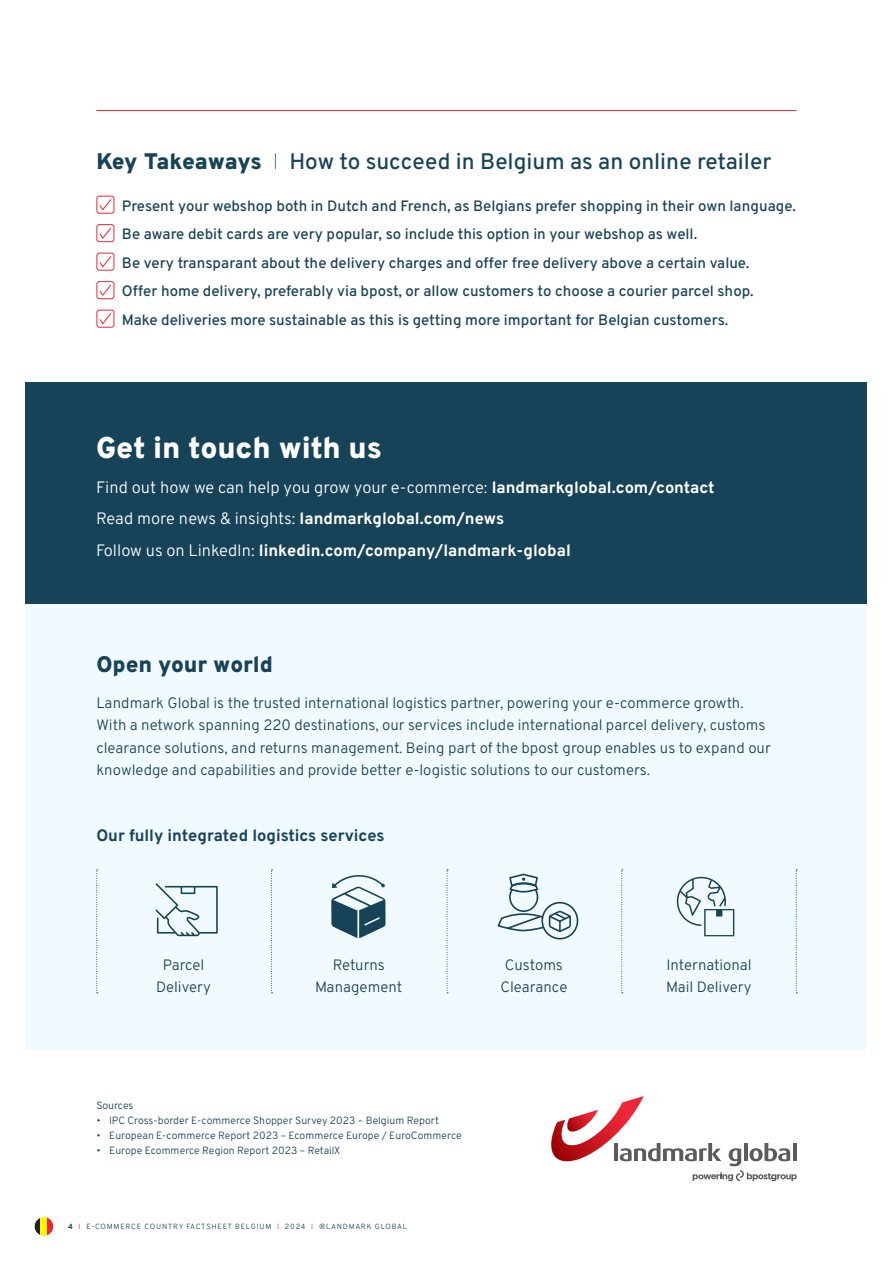
<style>
.page{position:relative;width:893px;height:1263px;background:#fff}
.page>*{position:absolute;margin:0;border:0;box-sizing:border-box;transform-origin:0 0}
.t1{font:900 30px "Overpass";color:#fff}
.t2{font:500 22.5px "Overpass";color:#174359}
.t3{font:900 22.5px "Overpass";color:#174359}
.t4{font:700 16.5px "Overpass";color:#fff}
.t5{font:300 16.5px "Overpass";color:#fff}
.t6{font:700 16.5px "Overpass";color:#174359}
.t7{font:300 15px/22.5px "Overpass";color:#174359}
.t8{font:500 15px "Overpass";color:#174359}
.t9{font:300 10.5px "Overpass";color:#174359}
.t10{font:300 7.5px "Overpass";letter-spacing:.1em;color:#174359}
.s1{font-weight:900}
.s2{font-weight:100}
.s3{font-weight:700}
.s4{font-weight:300}
.s5{color:#ef2637}
</style>
<div class="page">
<svg style="left:36px;top:1218px;width:5px;height:18px"></svg>
<div style="left:41px;top:1216px;width:6px;height:20px;background:#fff700"></div>
<svg style="left:47px;top:1218px;width:7px;height:18px"></svg>
<div style="left:34px;top:1216px;width:20px;height:20px;border:1px solid #fff;border-radius:50%"></div>
<div style="left:26px;top:383px;width:841px;height:221px;background:#174359"></div>
<div style="left:26px;top:604px;width:841px;height:446px;background:#f1faff"></div>
<svg style="left:96px;top:196px;width:18px;height:18px"></svg>
<svg style="left:96px;top:224px;width:18px;height:18px"></svg>
<svg style="left:96px;top:253px;width:18px;height:18px"></svg>
<svg style="left:96px;top:281px;width:18px;height:18px"></svg>
<svg style="left:96px;top:310px;width:18px;height:18px"></svg>
<hr style="left:96px;top:110px;width:701px;height:1px;background:#ef2637">
<svg style="left:271px;top:869px;width:2px;height:124px"></svg>
<svg style="left:447px;top:869px;width:1px;height:124px"></svg>
<svg style="left:621px;top:869px;width:2px;height:124px"></svg>
<svg style="left:796px;top:869px;width:1px;height:124px"></svg>
<svg style="left:331px;top:875px;width:55px;height:63px"></svg>
<svg style="left:497px;top:873px;width:81px;height:66px"></svg>
<svg style="left:96px;top:869px;width:2px;height:124px"></svg>
<svg style="left:156px;top:883px;width:62px;height:53px"></svg>
<svg style="left:676px;top:876px;width:58px;height:60px"></svg>
<svg style="left:551px;top:1096px;width:246px;height:85px"></svg>
<h2 class="t2" style="left:96px;top:144px;width:676px"><span class="s1">Key Takeaways</span> <span class="s2">I</span> How to succeed in Belgium as an online retailer</h2>
<p class="t8" style="left:122px;top:193px;width:675px">Present your webshop both in Dutch and French, as Belgians prefer shopping in their own language.</p>
<p class="t8" style="left:122px;top:222px;width:577px">Be aware debit cards are very popular, so include this option in your webshop as well.</p>
<p class="t8" style="left:122px;top:250px;width:629px">Be very transparant about the delivery charges and offer free delivery above a certain value.</p>
<p class="t8" style="left:122px;top:279px;width:633px">Offer home delivery, preferably via bpost, or allow customers to choose a courier parcel shop.</p>
<p class="t8" style="left:122px;top:307px;width:608px">Make deliveries more sustainable as this is getting more important for Belgian customers.</p>
<h2 class="t1" style="left:96px;top:423px;width:288px">Get in touch with us</h2>
<p class="t5" style="left:96px;top:474px;width:620px">Find out how we can help you grow your e-commerce: <span class="s3">landmarkglobal.com/contact</span></p>
<p class="t4" style="left:96px;top:505px;width:410px"><span class="s4">Read more news &amp; insights:</span> landmarkglobal.com/news</p>
<p class="t4" style="left:96px;top:536px;width:476px"><span class="s4">Follow us on LinkedIn:</span> linkedin.com/company/landmark-global</p>
<h2 class="t3" style="left:96px;top:646px;width:178px">Open your world</h2>
<p class="t7" style="left:96px;top:691px;width:676px">Landmark Global is the trusted international logistics partner, powering your e-commerce growth.<br>With a network spanning 220 destinations, our services include international parcel delivery, customs clearance solutions, and returns management. Being part of the bpost group enables us to expand our knowledge and capabilities and provide better e-logistic solutions to our customers.</p>
<p class="t6" style="left:96px;top:822px;width:290px">Our fully integrated logistics services</p>
<p class="t7" style="left:156px;top:953px;width:56px;text-align:center">Parcel<br>Delivery</p>
<p class="t7" style="left:315px;top:953px;width:89px;text-align:center">Returns<br>Management</p>
<p class="t7" style="left:500px;top:953px;width:68px">Customs<br>Clearance</p>
<p class="t7" style="left:666px;top:953px;width:87px">International<br>Mail Delivery</p>
<p class="t9" style="left:96px;top:1096px;width:39px">Sources</p>
<p class="t9" style="left:96px;top:1111px;width:344px">• IPC Cross-border E-commerce Shopper Survey 2023 – Belgium Report</p>
<p class="t9" style="left:96px;top:1126px;width:367px">• European E-commerce Report 2023 – Ecommerce Europe / EuroCommerce</p>
<p class="t9" style="left:96px;top:1141px;width:246px">• Europe Ecommerce Region Report 2023 – RetailX</p>
<p class="t10" style="left:68px;top:1220px;width:340px"><span class="s3">4</span> <span class="s5">I</span> E-COMMERCE COUNTRY FACTSHEET BELGIUM <span class="s5">I</span> 2024 <span class="s5">I</span> ®LANDMARK GLOBAL</p>
</div>
